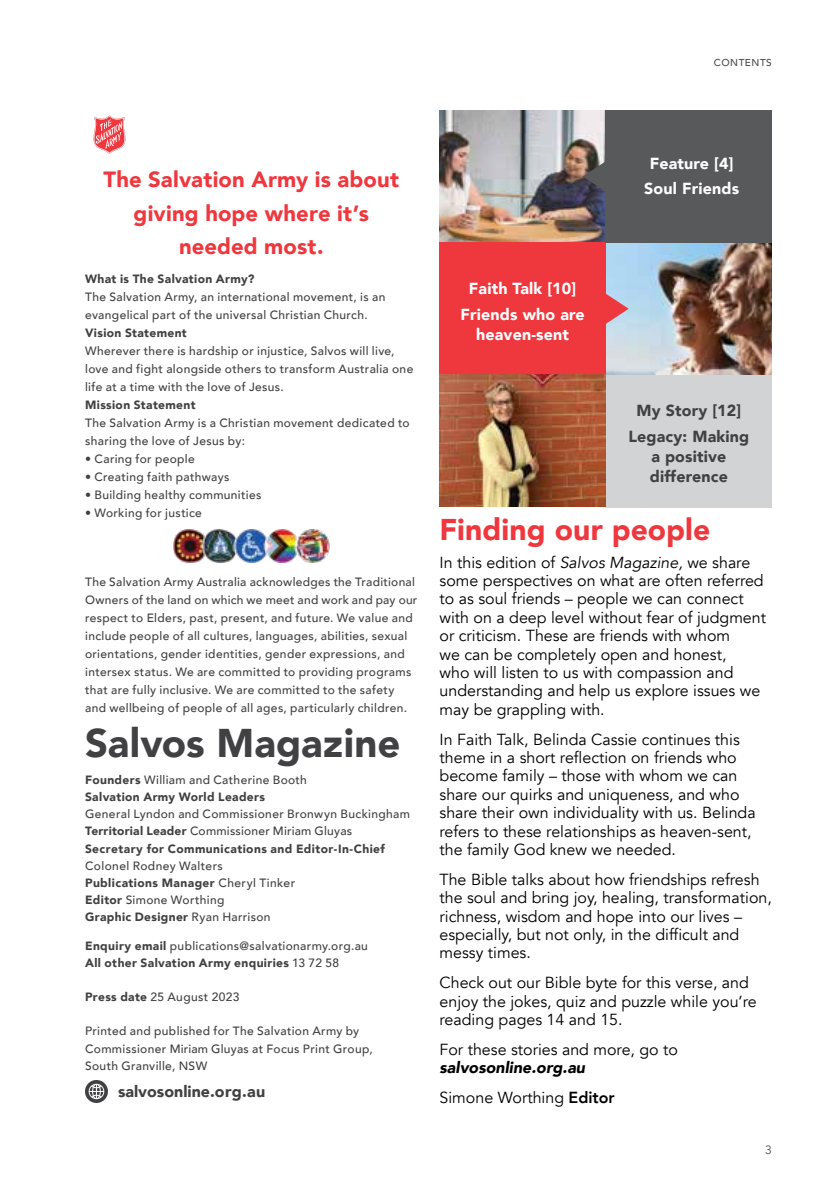
<style>
.page{position:relative;width:840px;height:1191px;background:#fff}
.page>*{position:absolute;margin:0;border:0;box-sizing:border-box;transform-origin:0 0}
.t1{font:900 40px "Avenir";color:#414042}
.t2{font:900 30px "Avenir";letter-spacing:.005em;color:#ef373e}
.t3{font:900 22px/33px "Avenir";letter-spacing:.005em;color:#ef373e;text-align:center}
.t4{font:16px/18.4px "Avenir";color:#000}
.t5{font:900 16px/25.6px "Avenir";letter-spacing:.01em;color:#414042;text-align:center}
.t6{font:900 16px/25.6px "Avenir";letter-spacing:.01em;color:#fff;text-align:center}
.t7{font:italic 900 16px/29.8px "Avenir";color:#000}
.t8{font:500 12px/18px "Avenir";letter-spacing:.03em;color:#414042}
.t9{font:900 12px/17.2px "Avenir";letter-spacing:.03em;color:#414042}
.t10{font:12px "Avenir";color:#4d4d4f}
.t11{font:500 10px "Avenir";letter-spacing:.05em;color:#4d4d4f}
.s1{font-weight:500}
.s2{font-weight:900}
.s3{font-style:italic}
.s4{font-weight:400;font-style:normal}
.s5{font-weight:800;font-style:normal}
</style>
<div class="page">
<img style="left:605px;top:243px;width:166px;height:132px">
<div style="left:605px;top:375px;width:166px;height:132px;background:#d1d3d4"></div>
<img style="left:439px;top:110px;width:166px;height:133px">
<div style="left:439px;top:243px;width:166px;height:132px;background:#ef373e"></div>
<div style="left:605px;top:110px;width:166px;height:133px;background:#58595b"></div>
<svg style="left:605px;top:293px;width:23px;height:31px"></svg>
<svg style="left:582px;top:161px;width:23px;height:31px"></svg>
<svg style="left:93px;top:116px;width:32px;height:38px"></svg>
<img style="left:85px;top:1080px;width:22px;height:22px">
<img style="left:173px;top:529px;width:156px;height:33px">
<img style="left:439px;top:374px;width:166px;height:133px">
<p class="t11" style="left:713px;top:54px;width:59px">CONTENTS</p>
<h3 class="t3" style="left:103px;top:163px;width:297px">The Salvation Army is about giving hope where it’s needed most.</h3>
<p class="t9" style="left:85px;top:270px;width:171px">What is The Salvation Army?</p>
<p class="t8" style="left:85px;top:287px;width:301px">The Salvation Army, an international movement, is an evangelical part of the universal Christian Church.</p>
<p class="t9" style="left:85px;top:324px;width:103px">Vision Statement</p>
<p class="t8" style="left:85px;top:341px;width:329px">Wherever there is hardship or injustice, Salvos will live, love and fight alongside others to transform Australia one life at a time with the love of Jesus.</p>
<p class="t9" style="left:85px;top:396px;width:112px">Mission Statement</p>
<p class="t8" style="left:85px;top:413px;width:326px">The Salvation Army is a Christian movement dedicated to sharing the love of Jesus by:</p>
<p class="t8" style="left:85px;top:449px;width:111px">• Caring for people</p>
<p class="t8" style="left:85px;top:467px;width:146px">• Creating faith pathways</p>
<p class="t8" style="left:85px;top:485px;width:178px">• Building healthy communities</p>
<p class="t8" style="left:85px;top:503px;width:118px">• Working for justice</p>
<p class="t8" style="left:85px;top:572px;width:333px">The Salvation Army Australia acknowledges the Traditional Owners of the land on which we meet and work and pay our respect to Elders, past, present, and future. We value and include people of all cultures, languages, abilities, sexual orientations, gender identities, gender expressions, and intersex status. We are committed to providing programs that are fully inclusive. We are committed to the safety and wellbeing of people of all ages, particularly children.</p>
<h1 class="t1" style="left:85px;top:708px;width:316px">Salvos Magazine</h1>
<p class="t9" style="left:85px;top:771px;width:223px">Founders <span class="s1">William and Catherine Booth<br></span>Salvation Army World Leaders</p>
<p class="t8" style="left:85px;top:805px;width:326px;line-height:17.2px">General Lyndon and Commissioner Bronwyn Buckingham<br><span class="s2">Territorial Leader</span> Commissioner Miriam Gluyas<br><span class="s2">Secretary for Communications and Editor-In-Chief</span></p>
<p class="t8" style="left:85px;top:856px;width:211px;line-height:17.2px">Colonel Rodney Walters<br><span class="s2">Publications Manager</span> Cheryl Tinker<br><span class="s2">Editor</span> Simone Worthing<br><span class="s2">Graphic Designer</span> Ryan Harrison</p>
<p class="t9" style="left:85px;top:936px;width:284px">Enquiry email <span class="s1">publications@salvationarmy.org.au<br></span>All other Salvation Army enquiries <span class="s1">13 72 58</span></p>
<p class="t8" style="left:85px;top:987px;width:156px"><span class="s2">Press date</span> 25 August 2023</p>
<p class="t8" style="left:85px;top:1022px;width:289px;line-height:17.2px">Printed and published for The Salvation Army by<br>Commissioner Miriam Gluyas at Focus Print Group,<br>South Granville, NSW</p>
<h3 class="t5" style="left:118px;top:1078px;width:149px">salvosonline.org.au</h3>
<h3 class="t6" style="left:460px;top:275px;width:126px">Faith Talk [10]<br>Friends who are</h3>
<h3 class="t6" style="left:476px;top:321px;width:94px">heaven-sent</h3>
<h3 class="t6" style="left:643px;top:150px;width:96px">Feature [4]<br>Soul Friends</h3>
<h3 class="t5" style="left:628px;top:397px;width:122px">My Story [12]<br>Legacy: Making</h3>
<h3 class="t5" style="left:649px;top:446px;width:79px;line-height:20px;text-align:left">a positive difference</h3>
<h2 class="t2" style="left:439px;top:504px;width:272px">Finding our people</h2>
<p class="t4" style="left:439px;top:553px;width:328px">In this edition of <span class="s3">Salvos Magazine,</span> we share some perspectives on what are often referred to as soul friends – people we can connect with on a deep level without fear of judgment or criticism. These are friends with whom<br>we can be completely open and honest,<br>who will listen to us with compassion and understanding and help us explore issues we may be grappling with.</p>
<p class="t4" style="left:439px;top:730px;width:317px">In Faith Talk, Belinda Cassie continues this theme in a short reflection on friends who become family – those with whom we can share our quirks and uniqueness, and who share their own individuality with us. Belinda refers to these relationships as heaven-sent, the family God knew we needed.</p>
<h3 class="t4" style="left:439px;top:870px;width:333px">The Bible talks about how friendships refresh the soul and bring joy, healing, transformation, richness, wisdom and hope into our lives – especially, but not only, in the difficult and messy times.</h3>
<h3 class="t4" style="left:439px;top:973px;width:318px">Check out our Bible byte for this verse, and enjoy the jokes, quiz and puzzle while you’re reading pages 14 and 15.</h3>
<h3 class="t4" style="left:439px;top:1040px;width:240px">For these stories and more, go to</h3>
<h3 class="t7" style="left:439px;top:1052px;width:177px">salvosonline.org.au<br><span class="s4">Simone Worthing</span> <span class="s5">Editor</span></h3>
<p class="t10" style="left:764px;top:1142px;width:8px">3</p>
</div>
